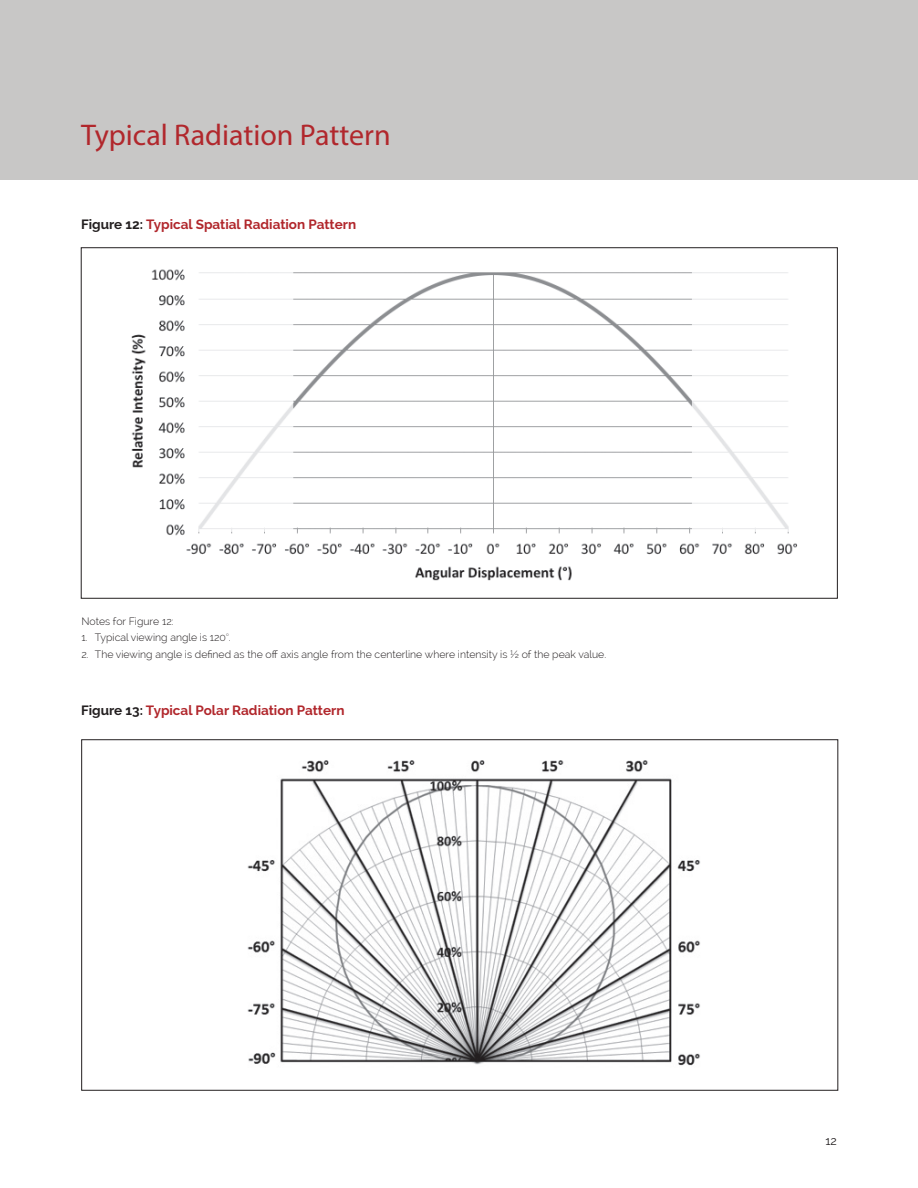
<style>
.page{position:relative;width:918px;height:1188px;background:#fff}
.page>*{position:absolute;margin:0;border:0;box-sizing:border-box;transform-origin:0 0}
.section_header{font:30px "Myriad Pro";color:#b1272c}
.main_text_block{font:700 13.5px "Raleway";color:#b1272c}
.t1{font:12px "Raleway";color:#231f20}
.main_text_block-2{font:300 10.5px "Raleway";color:#231f20}
.s1{color:#231f20}
</style>
<div class="page">
<div style="left:0;top:0;width:918px;height:180px;background:#c8c7c6"></div>
<img style="left:131px;top:269px;width:667px;height:312px">
<img style="left:247px;top:760px;width:453px;height:306px">
<p class="section_header" style="left:81px;top:117px;width:311px">Typical Radiation Pattern</p>
<p class="main_text_block" style="left:81px;top:216px;width:277px"><span class="s1">Figure 12:</span> Typical Spatial Radiation Pattern</p>
<p class="main_text_block-2" style="left:81px;top:615px;width:94px">Notes for Figure 12:</p>
<p class="main_text_block-2" style="left:81px;top:632px;width:151px">1. Typical viewing angle is 120<sup>⁰</sup>.</p>
<p class="main_text_block-2" style="left:81px;top:648px;width:526px">2. The viewing angle is defined as the off axis angle from the centerline where intensity is ½ of the peak value.</p>
<p class="main_text_block" style="left:81px;top:702px;width:265px"><span class="s1">Figure 13:</span> Typical Polar Radiation Pattern</p>
<p class="t1" style="left:825px;top:1134px;width:13px">12</p>
</div>
